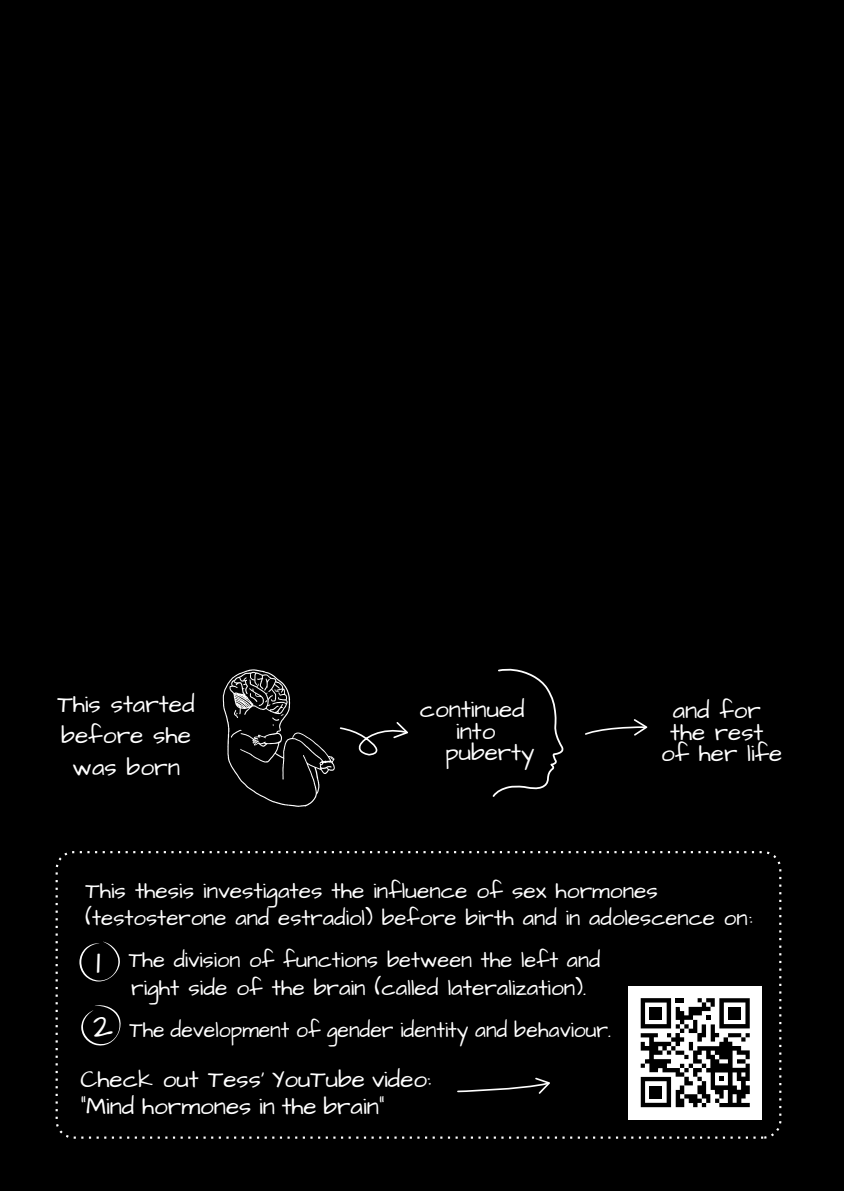
<style>
.page{position:relative;width:844px;height:1191px;background:#fff}
.page>*{position:absolute;margin:0;border:0;box-sizing:border-box;transform-origin:0 0}
.t1{font:24.5px/31.5px "Architects Daughter";color:#fff;text-align:center}
.t2{font:24.32px/21.5px "Architects Daughter";color:#fff;text-align:center}
.t3{font:22.75px/27.3px "Architects Daughter";color:#fff}
.t4{font:22.75px/27.3px "Architects Daughter";color:#fff;scale:.96 1}
.t5{font:22.75px "Architects Daughter";color:#fff;scale:.93 1}
.s1{font-size:35px}
</style>
<div class="page">
<div style="left:0;top:0;width:843px;height:1191px;background:#000"></div>
<div style="left:628px;top:986px;width:133px;height:133px;background:#fff"></div>
<svg style="left:585px;top:719px;width:62px;height:16px"></svg>
<svg style="left:457px;top:1077px;width:93px;height:16px"></svg>
<svg style="left:223px;top:669px;width:185px;height:138px"></svg>
<svg style="left:492px;top:668px;width:71px;height:129px"></svg>
<div style="left:56px;top:851px;width:725px;height:287px;border:2px dashed #fff;border-radius:17px"></div>
<svg style="left:79px;top:941px;width:41px;height:40px"></svg>
<svg style="left:81px;top:1005px;width:40px;height:41px"></svg>
<svg style="left:640px;top:998px;width:109px;height:109px"></svg>
<div style="left:649px;top:1007px;width:13px;height:12px;background:#000"></div>
<div style="left:728px;top:1007px;width:12px;height:12px;background:#000"></div>
<div style="left:649px;top:1085px;width:13px;height:13px;background:#000"></div>
<p class="t1" style="left:57px;top:689px;width:139px">This started before she was born</p>
<p class="t2" style="left:420px;top:699px;width:106px">continued</p>
<p class="t2" style="left:456px;top:721px;width:41px">into</p>
<p class="t2" style="left:445px;top:742px;width:91px">puberty</p>
<p class="t2" style="left:661px;top:700px;width:123px">and for the rest of her life</p>
<p class="t3" style="left:86px;top:878px;width:668px">This thesis investigates the influence of sex hormones (testosterone and estradiol) before birth and in adolescence on:</p>
<p class="t4" style="left:131px;top:947px;width:490px;text-indent:-35px"><span class="s1">1</span> The division of functions between the left and right side of the brain (called lateralization).</p>
<p class="t5" style="left:93px;top:1014px;width:558px"><span class="s1">2</span> The development of gender identity and behaviour.</p>
<p class="t2" style="left:80px;top:1067px;width:352px;line-height:26.2px;text-align:left">Check out Tess’ YouTube video: “Mind hormones in the brain”</p>
</div>
